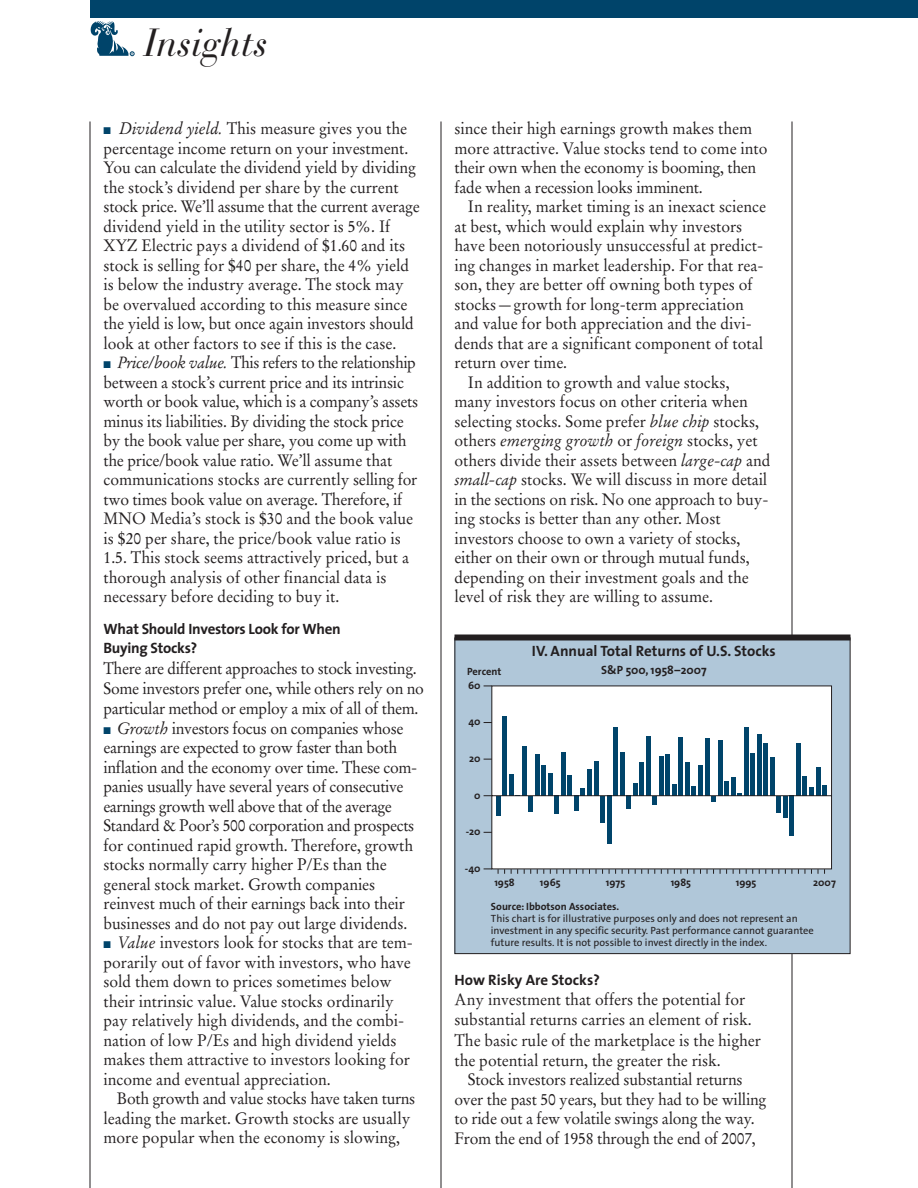
<style>
.page{position:relative;width:918px;height:1188px;background:#fff}
.page>*{position:absolute;margin:0;border:0;box-sizing:border-box;transform-origin:0 0}
.t1{font:italic 39px "Bauer Bodoni Std";color:#231f20;scale:.95 1}
.t2{font:16.5px/19.5px "Stempel Garamond LT Std";color:#231f20;scale:.95 1}
.t3{font:16.5px/19.5px "Stempel Garamond LT Std";letter-spacing:-.02em;color:#231f20;scale:.95 1}
.t4{font:italic 16.5px "Stempel Garamond LT Std";color:#231f20;scale:.95 1}
.t5{font:700 15px "The Sans";color:#231f20}
.t6{font:700 15px/19.5px "The Sans";letter-spacing:-.02em;color:#231f20}
.t7{font:700 12px "The Sans";color:#231f20}
.t8{font:10.5px/12px "The Sans B5 Plain";color:#231f20}
.t9{font:700 10.5px "The Sans";color:#231f20}
.s1{color:#00446a}
.s2{font-style:italic}
.s3{font-style:normal}
</style>
<div class="page">
<div style="left:90px;top:0;width:828px;height:18px;background:#00446a"></div>
<svg style="left:90px;top:21px;width:44px;height:35px"></svg>
<hr style="left:792px;top:122px;width:1px;height:1066px;background:#231f20">
<hr style="left:90px;top:122px;width:1px;height:1066px;background:#231f20">
<hr style="left:441px;top:122px;width:1px;height:1066px;background:#231f20">
<div style="left:455px;top:638px;width:395px;height:316px;background:#b0c7d9"></div>
<svg style="left:570px;top:870px;width:7px;height:4px"></svg>
<svg style="left:681px;top:870px;width:7px;height:4px"></svg>
<svg style="left:792px;top:870px;width:7px;height:4px"></svg>
<svg style="left:491px;top:685px;width:341px;height:185px;background:#d9e2e7"></svg>
<div style="left:454px;top:634px;width:396px;height:6px;background:#231f20"></div>
<h1 class="t1" style="left:144px;top:27px;width:131px">Insights</h1>
<p class="t2" style="left:103px;top:120px;width:334px"><span class="s1">■</span> <span class="s2">Dividend yield.</span> This measure gives you the percentage income return on your investment.<br>You can calculate the dividend yield by dividing the stock’s dividend per share by the current stock price. We’ll assume that the current average dividend yield in the utility sector is 5%. If XYZ Electric pays a dividend of $1.60 and its stock is selling for $40 per share, the 4% yield is below the industry average. The stock may be overvalued according to this measure since the yield is low, but once again investors should look at other factors to see if this is the case.</p>
<p class="t2" style="left:104px;top:354px;width:333px"><span class="s1">■</span> <span class="s2">Price/book value.</span> This refers to the relationship between a stock’s current price and its intrinsic worth or book value, which is a company’s assets minus its liabilities. By dividing the stock price by the book value per share, you come up with the price/book value ratio. We’ll assume that communications stocks are currently selling for two times book value on average. Therefore, if MNO Media’s stock is $30 and the book value is $20 per share, the price/book value ratio is 1.5. This stock seems attractively priced, but a thorough analysis of other financial data is necessary before deciding to buy it.</p>
<p class="t6" style="left:104px;top:620px;width:239px">What Should Investors Look for When<br>Buying Stocks?</p>
<p class="t3" style="left:104px;top:658px;width:339px;line-height:20.2px">There are different approaches to stock investing.<br>Some investors prefer one, while others rely on no particular method or employ a mix of all of them.</p>
<p class="t3" style="left:103px;top:719px;width:332px"><span class="s1">■</span> <span class="s2">Growth</span> investors focus on companies whose earnings are expected to grow faster than both inflation and the economy over time. These com&shy;panies usually have several years of consecutive earnings growth well above that of the average Standard &amp; Poor’s 500 corporation and prospects for continued rapid growth. Therefore, growth stocks normally carry higher P/Es than the general stock market. Growth companies reinvest much of their earnings back into their businesses and do not pay out large dividends.</p>
<p class="t2" style="left:104px;top:933px;width:327px"><span class="s1">■</span> <span class="s2">Value</span> investors look for stocks that are tem&shy;porarily out of favor with investors, who have sold them down to prices sometimes below their intrinsic value. Value stocks ordinarily pay relatively high dividends, and the combi&shy;nation of low P/Es and high dividend yields makes them attractive to investors looking for income and eventual appreciation.</p>
<p class="t2" style="left:104px;top:1089px;width:330px;text-indent:13px">Both growth and value stocks have taken turns leading the market. Growth stocks are usually more popular when the economy is slowing,</p>
<p class="t2" style="left:454px;top:120px;width:331px">since their high earnings growth makes them more attractive. Value stocks tend to come into their own when the economy is booming, then fade when a recession looks imminent.</p>
<p class="t2" style="left:468px;top:198px;width:315px">In reality, market timing is an inexact science</p>
<p class="t2" style="left:454px;top:217px;width:304px">at best, which would explain why investors</p>
<p class="t2" style="left:454px;top:237px;width:326px">have been notoriously unsuccessful at predict-</p>
<p class="t2" style="left:454px;top:256px;width:327px">ing changes in market leadership. For that rea-</p>
<p class="t2" style="left:454px;top:276px;width:315px">son, they are better off owning both types of</p>
<p class="t2" style="left:454px;top:295px;width:306px">stocks—growth for long-term appreciation</p>
<p class="t2" style="left:454px;top:315px;width:315px">and value for both appreciation and the divi-</p>
<p class="t2" style="left:454px;top:334px;width:326px">dends that are a significant component of total</p>
<p class="t2" style="left:454px;top:354px;width:120px">return over time.</p>
<p class="t2" style="left:468px;top:373px;width:277px">In addition to growth and value stocks,</p>
<p class="t2" style="left:454px;top:393px;width:310px">many investors focus on other criteria when</p>
<p class="t2" style="left:454px;top:412px;width:322px">selecting stocks. Some prefer <span class="s2">blue chip</span> stocks,</p>
<p class="t4" style="left:454px;top:433px;width:321px"><span class="s3">others</span> emerging growth <span class="s3">or</span> foreign <span class="s3">stocks, yet</span></p>
<p class="t2" style="left:454px;top:451px;width:334px">others divide their assets between <span class="s2">large-cap</span> and</p>
<p class="t2" style="left:454px;top:471px;width:331px"><span class="s2">small-cap</span> stocks. We will discuss in more detail</p>
<p class="t2" style="left:454px;top:490px;width:332px">in the sections on risk. No one approach to buy-</p>
<p class="t2" style="left:454px;top:510px;width:282px">ing stocks is better than any other. Most</p>
<p class="t2" style="left:454px;top:529px;width:302px">investors choose to own a variety of stocks,</p>
<p class="t2" style="left:454px;top:549px;width:312px">either on their own or through mutual funds,</p>
<p class="t2" style="left:454px;top:568px;width:311px">depending on their investment goals and the</p>
<p class="t2" style="left:454px;top:588px;width:274px">level of risk they are willing to assume.</p>
<p class="t9" style="left:467px;top:667px;width:36px">Percent</p>
<p class="t9" style="left:468px;top:681px;width:14px">60</p>
<p class="t9" style="left:468px;top:718px;width:14px">40</p>
<p class="t9" style="left:469px;top:754px;width:13px">20</p>
<p class="t9" style="left:474px;top:791px;width:8px">0</p>
<p class="t9" style="left:466px;top:828px;width:16px">-20</p>
<p class="t9" style="left:465px;top:864px;width:17px">-40</p>
<p class="t5" style="left:532px;top:646px;width:245px">IV. Annual Total Returns of U.S. Stocks</p>
<p class="t7" style="left:601px;top:666px;width:107px">S&amp;P 500, 1958–2007</p>
<p class="t9" style="left:494px;top:879px;width:22px">1958</p>
<p class="t9" style="left:540px;top:879px;width:22px">1965</p>
<p class="t9" style="left:606px;top:879px;width:21px">1975</p>
<p class="t9" style="left:671px;top:879px;width:22px">1985</p>
<p class="t9" style="left:736px;top:879px;width:22px">1995</p>
<p class="t9" style="left:813px;top:879px;width:24px">2007</p>
<p class="t9" style="left:491px;top:903px;width:130px">Source: Ibbotson Associates.</p>
<p class="t8" style="left:491px;top:914px;width:324px">This chart is for illustrative purposes only and does not represent an investment in any specific security. Past performance cannot guarantee future results. It is not possible to invest directly in the index.</p>
<p class="t5" style="left:454px;top:974px;width:147px">How Risky Are Stocks?</p>
<p class="t2" style="left:454px;top:990px;width:324px;line-height:20.2px">Any investment that offers the potential for substantial returns carries an element of risk.<br>The basic rule of the marketplace is the higher the potential return, the greater the risk.</p>
<p class="t2" style="left:454px;top:1071px;width:330px;text-indent:13px">Stock investors realized substantial returns over the past 50 years, but they had to be willing to ride out a few volatile swings along the way.<br>From the end of 1958 through the end of 2007,</p>
</div>
